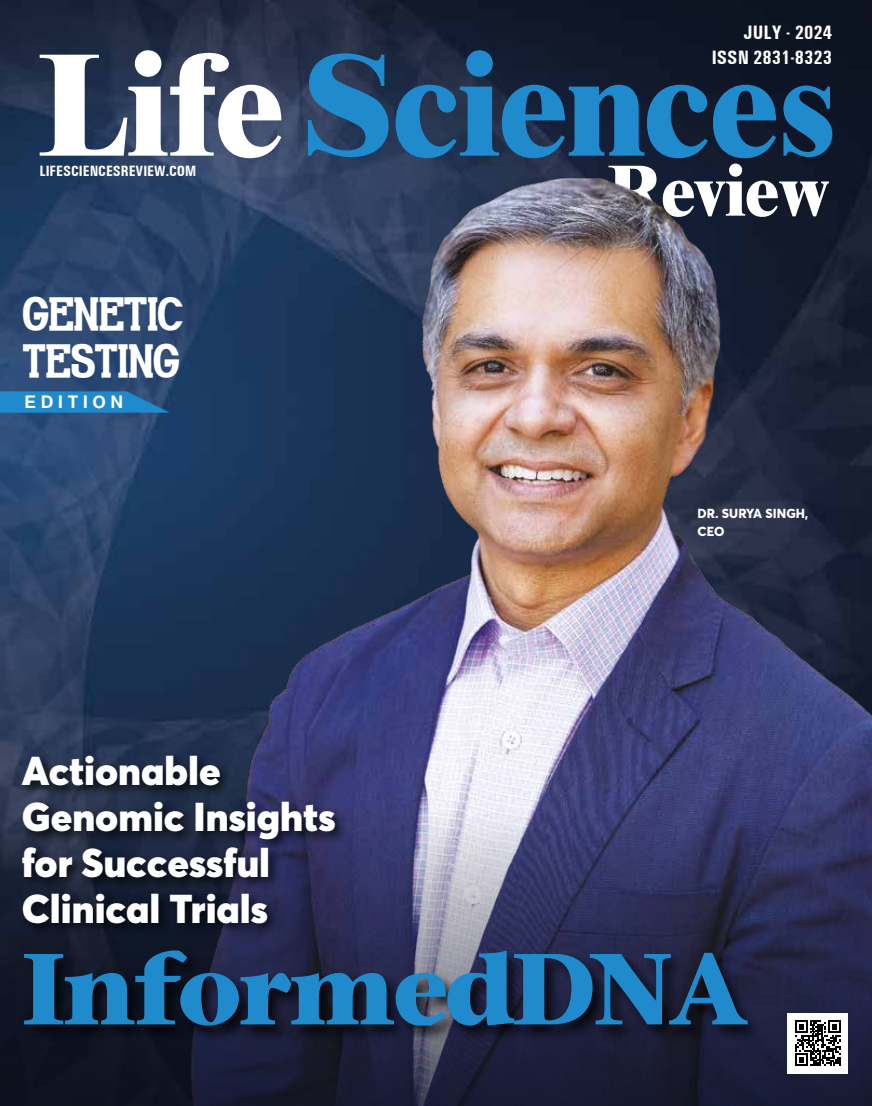
<style>
.page{position:relative;width:872px;height:1106px;background:#fff}
.page>*{position:absolute;margin:0;border:0;box-sizing:border-box;transform-origin:0 0}
.t1{font:700 100.5px "Stone Serif Std";letter-spacing:-.04em;color:#208bcc}
.t2{font:700 44.1px/47.7px "Gabriel Serif Condensed";letter-spacing:-.005em;color:#fff}
.t3{font:900 39.75px/45.9px "Averta";color:#fff}
.t4{font:700 22.2px "Tunga";letter-spacing:.2em;color:#fff}
.t5{font:700 condensed 19.5px "Univers";color:#fff}
.t6{font:700 condensed 15px "Univers";color:#fff}
.t7{font:800 13.05px/18px "Averta";letter-spacing:.005em;color:#fff}
</style>
<div class="page">
<img style="left:0;top:0;width:872px;height:102px">
<svg style="left:40px;top:50px;width:241px;height:52px"></svg>
<svg style="left:308px;top:53px;width:80px;height:49px;background:#235f8d"></svg>
<svg style="left:396px;top:50px;width:380px;height:52px;background:#163451"></svg>
<svg style="left:783px;top:85px;width:49px;height:17px"></svg>
<img style="left:0;top:102px;width:872px;height:694px">
<svg style="left:0;top:391px;width:170px;height:21px;background:#2181be"></svg>
<svg style="left:0;top:796px;width:872px;height:310px;background:#343657"></svg>
<div style="left:788px;top:1013px;width:60px;height:60px;background:#fff"></div>
<svg style="left:795px;top:1020px;width:45px;height:46px"></svg>
<div style="left:19px;top:751px;width:330px;height:185px;background:#000;opacity:.75"></div>
<div style="left:21px;top:948px;width:743px;height:95px;background:#000;opacity:.75"></div>
<p class="t5" style="left:743px;top:21px;width:90px">JULY - 2024</p>
<p class="t6" style="left:39px;top:162px;width:158px">LIFESCIENCESREVIEW.COM</p>
<p class="t2" style="left:23px;top:290px;width:162px">GENETIC<br>TESTING</p>
<p class="t4" style="left:25px;top:387px;width:100px">EDITION</p>
<p class="t5" style="left:712px;top:45px;width:122px">ISSN 2831-8323</p>
<p class="t7" style="left:697px;top:504px;width:112px">DR. SURYA SINGH,<br>CEO</p>
<p class="t3" style="left:22px;top:747px;width:315px">Actionable<br>Genomic Insights for Successful<br>Clinical Trials</p>
<h1 class="t1" style="left:21px;top:926px;width:729px">InformedDNA</h1>
</div>
